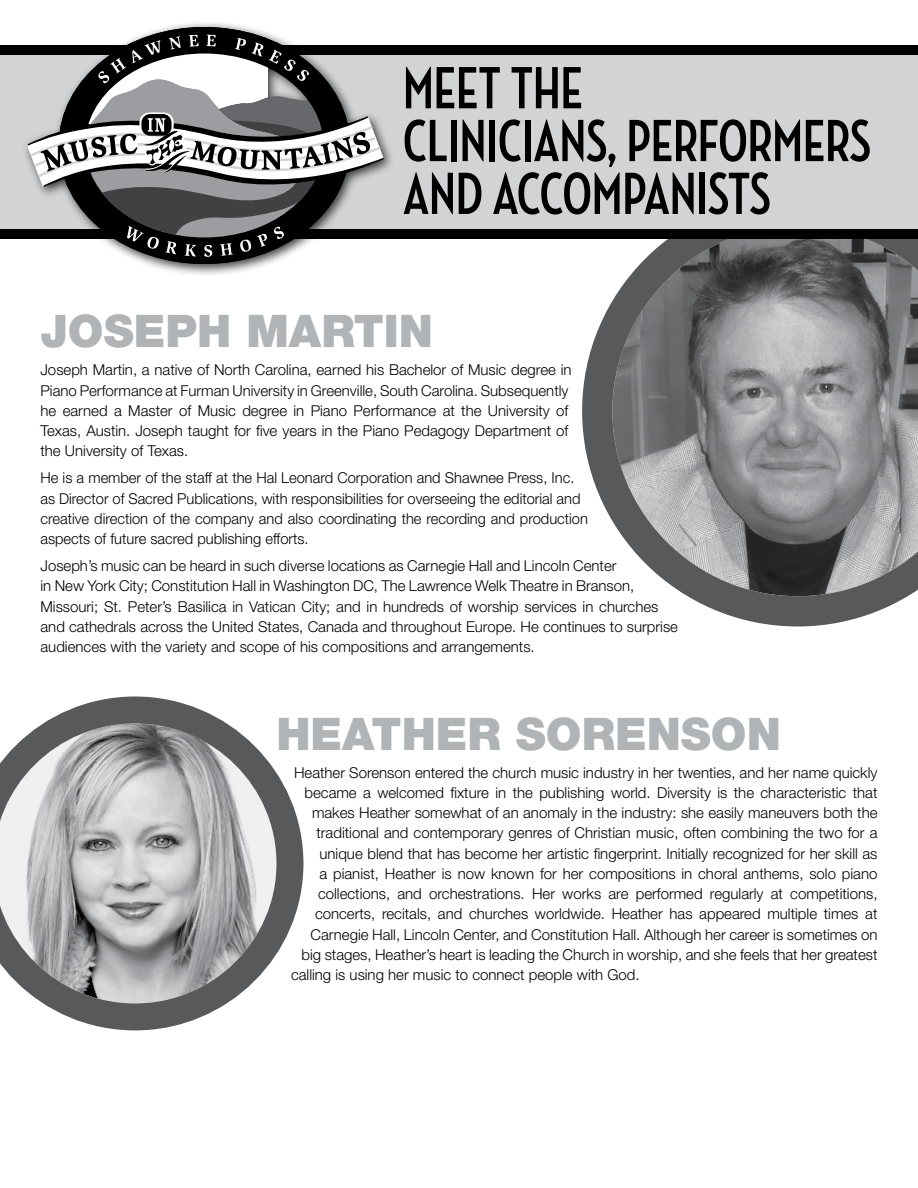
<style>
.page{position:relative;width:918px;height:1188px;background:#fff}
.page>*{position:absolute;margin:0;border:0;box-sizing:border-box;transform-origin:0 0}
.t1{font:700 60.6px/52.8px "Neutra Condensed";color:#000;scale:.88 1}
.t2{font:900 45px "Helvetica Neue";color:#b1b4b6}
.t3{font:300 15px/20.2px "Helvetica Neue";color:#000}
</style>
<div class="page">
<svg style="left:582px;top:239px;width:336px;height:387px;background:#8e8f91"></svg>
<svg style="left:0;top:696px;width:303px;height:334px"></svg>
<div style="left:0;top:55px;width:918px;height:179px;background:#d1d3d4"></div>
<div style="left:0;top:45px;width:918px;height:10px;background:#000"></div>
<div style="left:0;top:230px;width:918px;height:9px;background:#000"></div>
<div style="left:21px;top:20px;width:375px;height:257px;background:#000;opacity:.75"></div>
<svg style="left:57px;top:26px;width:294px;height:239px"></svg>
<svg style="left:27px;top:35px;width:357px;height:222px"></svg>
<h1 class="t1" style="left:403px;top:62px;width:533px">MEET THE<br>CLINICIANS, PERFORMERS<br>AND ACCOMPANISTS</h1>
<h2 class="t2" style="left:40px;top:304px;width:394px">JOSEPH MARTIN</h2>
<p class="t3" style="left:40px;top:360px;width:533px">Joseph Martin, a native of North Carolina, earned his Bachelor of Music degree in Piano Performance at Furman University in Greenville, South Carolina. Subsequently he earned a Master of Music degree in Piano Performance at the University of Texas, Austin. Joseph taught for five years in the Piano Pedagogy Department of the University of Texas.</p>
<p class="t3" style="left:40px;top:468px;width:549px">He is a member of the staff at the Hal Leonard Corporation and Shawnee Press, Inc. as Director of Sacred Publications, with responsibilities for overseeing the editorial and creative direction of the company and also coordinating the recording and production aspects of future sacred publishing efforts.</p>
<p class="t3" style="left:40px;top:555px;width:639px">Joseph’s music can be heard in such diverse locations as Carnegie Hall and Lincoln Center<br>in New York City; Constitution Hall in Washington DC, The Lawrence Welk Theatre in Branson, Missouri; St. Peter’s Basilica in Vatican City; and in hundreds of worship services in churches and cathedrals across the United States, Canada and throughout Europe. He continues to surprise audiences with the variety and scope of his compositions and arrangements.</p>
<h2 class="t2" style="left:276px;top:707px;width:506px">HEATHER SORENSON</h2>
<p class="t3" style="left:294px;top:762px;width:585px">Heather Sorenson entered the church music industry in her twenties, and her name quickly</p>
<p class="t3" style="left:304px;top:782px;width:575px">became a welcomed fixture in the publishing world. Diversity is the characteristic that</p>
<p class="t3" style="left:312px;top:802px;width:567px">makes Heather somewhat of an anomaly in the industry: she easily maneuvers both the</p>
<p class="t3" style="left:316px;top:823px;width:563px">traditional and contemporary genres of Christian music, often combining the two for a</p>
<p class="t3" style="left:320px;top:843px;width:559px">unique blend that has become her artistic fingerprint. Initially recognized for her skill as</p>
<p class="t3" style="left:320px;top:863px;width:559px">a pianist, Heather is now known for her compositions in choral anthems, solo piano</p>
<p class="t3" style="left:318px;top:883px;width:561px">collections, and orchestrations. Her works are performed regularly at competitions,</p>
<p class="t3" style="left:315px;top:904px;width:564px">concerts, recitals, and churches worldwide. Heather has appeared multiple times at</p>
<p class="t3" style="left:310px;top:924px;width:569px">Carnegie Hall, Lincoln Center, and Constitution Hall. Although her career is sometimes on</p>
<p class="t3" style="left:302px;top:944px;width:577px">big stages, Heather’s heart is leading the Church in worship, and she feels that her greatest</p>
<p class="t3" style="left:291px;top:964px;width:350px">calling is using her music to connect people with God.</p>
</div>
